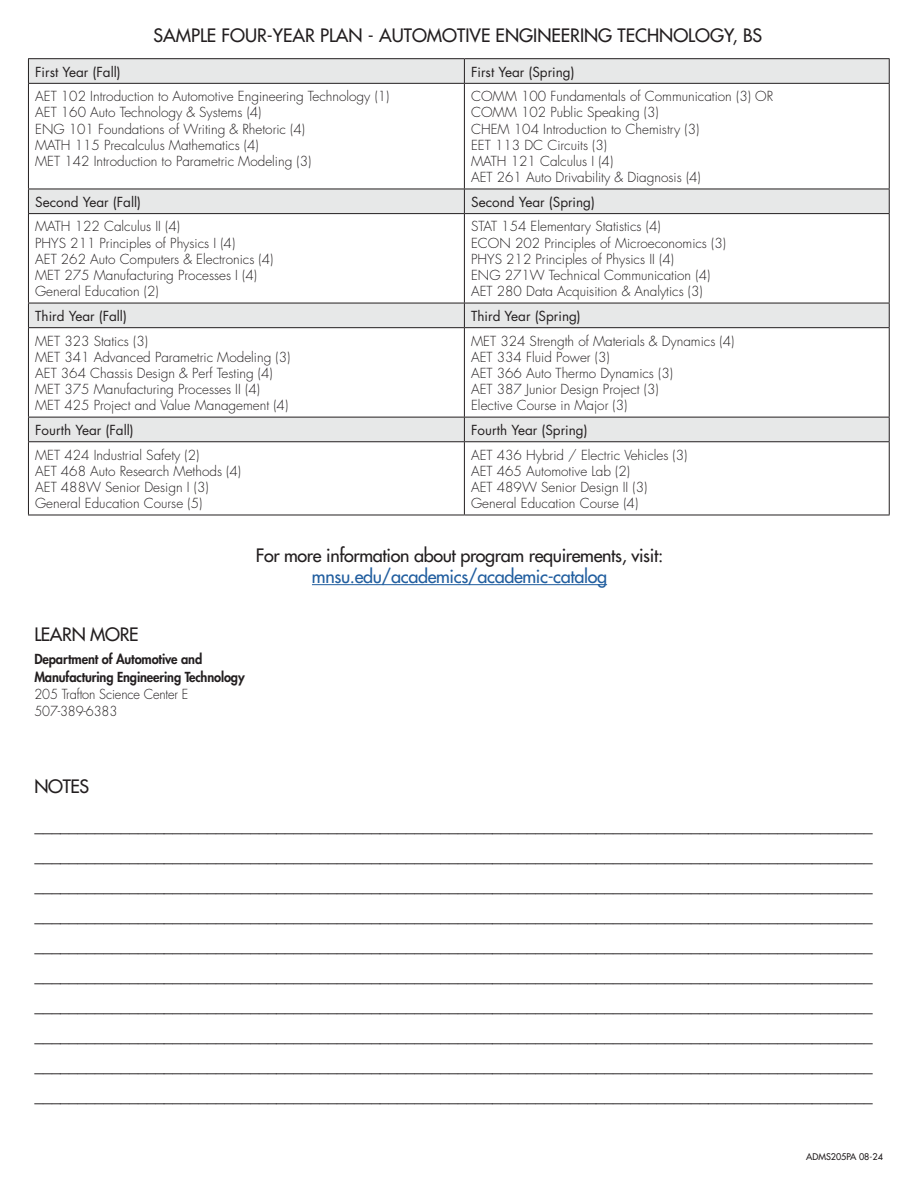
<style>
.page{position:relative;width:918px;height:1188px;background:#fff}
.page>*{position:absolute;margin:0;border:0;box-sizing:border-box;transform-origin:0 0}
.t1{font:500 18px/30px "Futura Std";letter-spacing:-.02em;color:#231f20}
.t2{font:500 18px "Futura Std";color:#231f20}
.t3{font:500 18px "Futura Std";letter-spacing:-.02em;color:#215e9f}
.t4{font:300 13.5px/16.2px "Futura Std";color:#231f20}
.t5{font:13.5px "Futura Std";color:#231f20}
.t6{font:800 13.5px/17.2px "Futura Std";letter-spacing:-.01em;color:#231f20;scale:.95 1}
.t7{font:300 13.5px/17.2px "Futura Std";color:#231f20;scale:.95 1}
.t8{font:500 9px "Futura Std";color:#231f20}
</style>
<div class="page">
<hr style="left:312px;top:584px;width:295px;height:1px;background:#215e9f">
<svg style="left:29px;top:59px;width:860px;height:382px"></svg>
<hr style="left:28px;top:58px;width:436px;height:1px;background:#231f20">
<svg style="left:28px;top:59px;width:1px;height:24px"></svg>
<hr style="left:464px;top:58px;width:426px;height:1px;background:#231f20">
<svg style="left:464px;top:59px;width:1px;height:24px"></svg>
<svg style="left:889px;top:59px;width:1px;height:24px"></svg>
<hr style="left:28px;top:83px;width:436px;height:1px;background:#231f20">
<hr style="left:28px;top:84px;width:1px;height:105px;background:#231f20">
<hr style="left:464px;top:83px;width:426px;height:1px;background:#231f20">
<hr style="left:464px;top:84px;width:1px;height:105px;background:#231f20">
<hr style="left:889px;top:84px;width:1px;height:105px;background:#231f20">
<hr style="left:28px;top:189px;width:436px;height:1px;background:#231f20">
<svg style="left:28px;top:189px;width:1px;height:24px"></svg>
<hr style="left:464px;top:189px;width:426px;height:1px;background:#231f20">
<svg style="left:464px;top:189px;width:1px;height:24px"></svg>
<svg style="left:889px;top:189px;width:1px;height:24px"></svg>
<hr style="left:28px;top:213px;width:436px;height:1px;background:#231f20">
<hr style="left:28px;top:214px;width:1px;height:89px;background:#231f20">
<hr style="left:464px;top:213px;width:426px;height:1px;background:#231f20">
<hr style="left:464px;top:214px;width:1px;height:89px;background:#231f20">
<hr style="left:889px;top:214px;width:1px;height:89px;background:#231f20">
<hr style="left:28px;top:303px;width:436px;height:1px;background:#231f20">
<svg style="left:28px;top:303px;width:1px;height:24px"></svg>
<hr style="left:464px;top:303px;width:426px;height:1px;background:#231f20">
<svg style="left:464px;top:303px;width:1px;height:24px"></svg>
<svg style="left:889px;top:303px;width:1px;height:24px"></svg>
<hr style="left:28px;top:327px;width:436px;height:1px;background:#231f20">
<hr style="left:28px;top:328px;width:1px;height:89px;background:#231f20">
<hr style="left:464px;top:327px;width:426px;height:1px;background:#231f20">
<hr style="left:464px;top:328px;width:1px;height:89px;background:#231f20">
<hr style="left:889px;top:328px;width:1px;height:89px;background:#231f20">
<hr style="left:28px;top:417px;width:436px;height:1px;background:#231f20">
<svg style="left:28px;top:417px;width:1px;height:24px"></svg>
<hr style="left:464px;top:417px;width:426px;height:1px;background:#231f20">
<svg style="left:464px;top:417px;width:1px;height:24px"></svg>
<svg style="left:889px;top:417px;width:1px;height:24px"></svg>
<hr style="left:28px;top:441px;width:436px;height:1px;background:#231f20">
<hr style="left:28px;top:442px;width:1px;height:73px;background:#231f20">
<hr style="left:464px;top:441px;width:426px;height:1px;background:#231f20">
<hr style="left:464px;top:442px;width:1px;height:73px;background:#231f20">
<hr style="left:889px;top:442px;width:1px;height:73px;background:#231f20">
<hr style="left:28px;top:515px;width:436px;height:1px;background:#231f20">
<hr style="left:464px;top:515px;width:426px;height:1px;background:#231f20">
<h1 class="t2" style="left:154px;top:24px;width:610px">SAMPLE FOUR-YEAR PLAN - AUTOMOTIVE ENGINEERING TECHNOLOGY, BS</h1>
<p class="t5" style="left:35px;top:63px;width:87px">First Year (Fall)</p>
<p class="t5" style="left:471px;top:63px;width:105px">First Year (Spring)</p>
<p class="t4" style="left:35px;top:89px;width:356px">AET 102 Introduction to Automotive Engineering Technology (1)<br>AET 160 Auto Technology &amp; Systems (4)<br>ENG 101 Foundations of Writing &amp; Rhetoric (4)<br>MATH 115 Precalculus Mathematics (4)<br>MET 142 Introduction to Parametric Modeling (3)</p>
<p class="t4" style="left:471px;top:89px;width:304px">COMM 100 Fundamentals of Communication (3) OR COMM 102 Public Speaking (3)<br>CHEM 104 Introduction to Chemistry (3)<br>EET 113 DC Circuits (3)<br>MATH 121 Calculus I (4)<br>AET 261 Auto Drivability &amp; Diagnosis (4)</p>
<p class="t5" style="left:35px;top:193px;width:107px">Second Year (Fall)</p>
<p class="t5" style="left:471px;top:193px;width:125px">Second Year (Spring)</p>
<p class="t4" style="left:35px;top:219px;width:240px">MATH 122 Calculus II (4)<br>PHYS 211 Principles of Physics I (4)<br>AET 262 Auto Computers &amp; Electronics (4)<br>MET 275 Manufacturing Processes I (4)<br>General Education (2)</p>
<p class="t4" style="left:471px;top:219px;width:256px">STAT 154 Elementary Statistics (4)<br>ECON 202 Principles of Microeconomics (3)<br>PHYS 212 Principles of Physics II (4)<br>ENG 271W Technical Communication (4)<br>AET 280 Data Acquisition &amp; Analytics (3)</p>
<p class="t5" style="left:35px;top:307px;width:93px">Third Year (Fall)</p>
<p class="t5" style="left:471px;top:307px;width:111px">Third Year (Spring)</p>
<p class="t4" style="left:35px;top:333px;width:257px">MET 323 Statics (3)<br>MET 341 Advanced Parametric Modeling (3)<br>AET 364 Chassis Design &amp; Perf Testing (4)<br>MET 375 Manufacturing Processes II (4)<br>MET 425 Project and Value Management (4)</p>
<p class="t4" style="left:471px;top:333px;width:265px">MET 324 Strength of Materials &amp; Dynamics (4)<br>AET 334 Fluid Power (3)<br>AET 366 Auto Thermo Dynamics (3)<br>AET 387 Junior Design Project (3)<br>Elective Course in Major (3)</p>
<p class="t5" style="left:35px;top:421px;width:100px">Fourth Year (Fall)</p>
<p class="t5" style="left:471px;top:421px;width:118px">Fourth Year (Spring)</p>
<p class="t4" style="left:35px;top:447px;width:207px">MET 424 Industrial Safety (2)<br>AET 468 Auto Research Methods (4)<br>AET 488W Senior Design I (3)<br>General Education Course (5)</p>
<p class="t4" style="left:471px;top:447px;width:218px">AET 436 Hybrid / Electric Vehicles (3)<br>AET 465 Automotive Lab (2)<br>AET 489W Senior Design II (3)<br>General Education Course (4)</p>
<h1 class="t1" style="left:256px;top:540px;width:409px">For more information about program requirements, visit:</h1>
<h1 class="t3" style="left:312px;top:565px;width:297px">mnsu.edu/academics/academic-catalog</h1>
<h1 class="t1" style="left:34px;top:620px;width:106px">LEARN MORE</h1>
<p class="t6" style="left:34px;top:651px;width:223px">Department of Automotive and<br>Manufacturing Engineering Technology</p>
<p class="t7" style="left:34px;top:686px;width:164px">205 Trafton Science Center E<br>507-389-6383</p>
<h1 class="t1" style="left:34px;top:767px;width:840px;line-height:39px">NOTES _________________________________________________________________________________________________</h1>
<p class="t1" style="left:34px;top:840px;width:840px;text-align:justify">_________________________________________________________________________________________________ _________________________________________________________________________________________________ _________________________________________________________________________________________________ _________________________________________________________________________________________________ _________________________________________________________________________________________________ _________________________________________________________________________________________________ _________________________________________________________________________________________________ _________________________________________________________________________________________________ _________________________________________________________________________________________________</p>
<p class="t8" style="left:806px;top:1151px;width:78px">ADMS205PA 08-24</p>
</div>
